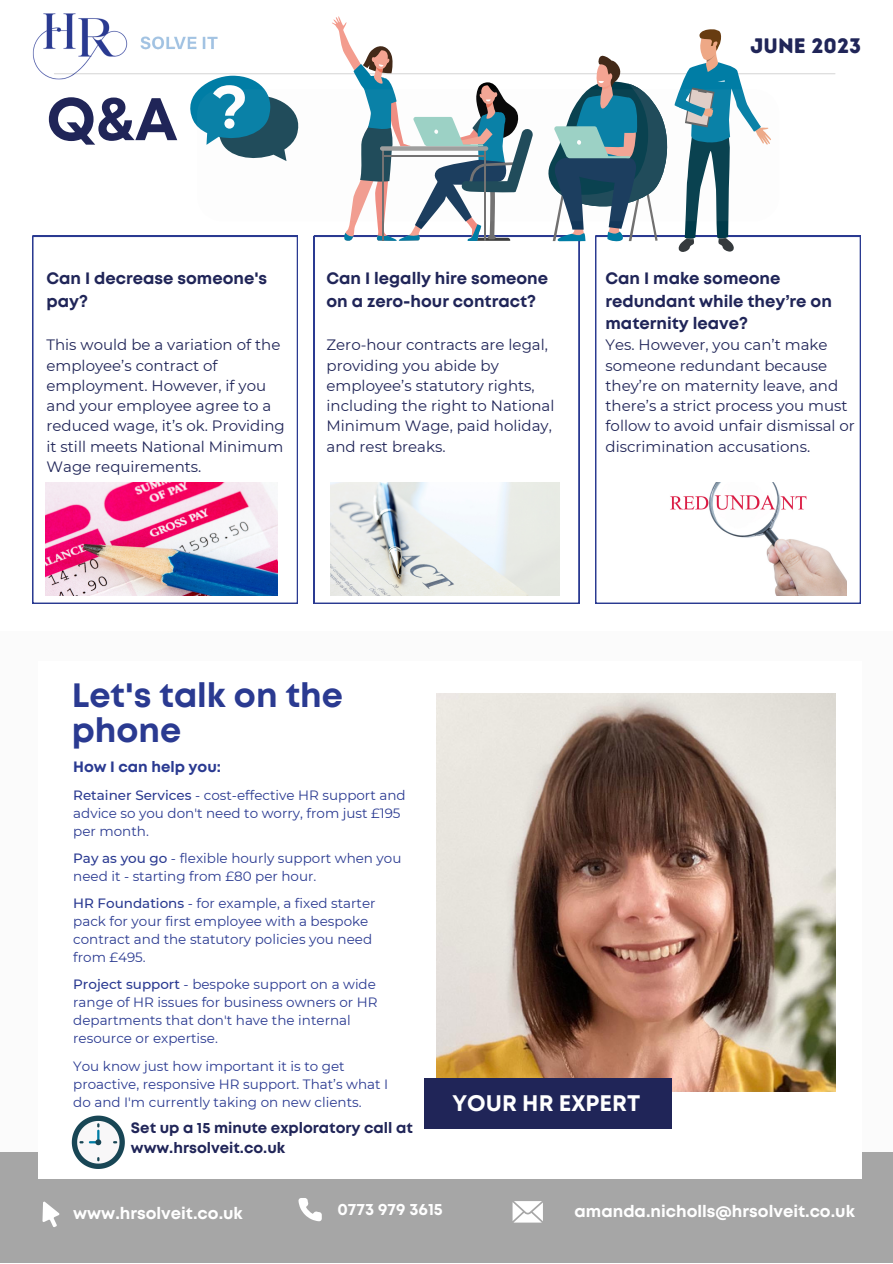
<style>
.page{position:relative;width:893px;height:1264px;background:#fff}
.page>*{position:absolute;margin:0;border:0;box-sizing:border-box;transform-origin:0 0}
.t1{font:700 60px "Mont";color:#202558}
.t2{font:700 33.75px/34.8px "Mont";color:#2a3a91}
.t3{font:700 22.5px "Mont";color:#fff}
.t4{font:21px "Intro Rust Base";color:#202558}
.t5{font:700 16.5px/22.5px "Mont";color:#202558}
.t6{font:700 16.5px "Mont";color:#fff}
.t7{font:15px/20.2px "Montserrat";color:#202558}
.t8{font:700 15px "Mont";color:#202558}
.t9{font:700 15px "Mont";color:#2a3a91}
.t10{font:13.5px/18px "Montserrat";color:#2a3a91}
.s1{font-weight:500}
</style>
<div class="page">
<hr style="left:54px;top:73px;width:780px;height:1px;background:#d9d9d9">
<div style="left:0;top:631px;width:892px;height:522px;background:#fbfbfb"></div>
<div style="left:0;top:1151px;width:892px;height:111px;background:#a6a6a6"></div>
<div style="left:38px;top:661px;width:823px;height:517px;background:#fff"></div>
<svg style="left:72px;top:1115px;width:53px;height:54px"></svg>
<img style="left:436px;top:693px;width:399px;height:398px">
<div style="left:424px;top:1078px;width:248px;height:50px;background:#202558"></div>
<svg style="left:32px;top:236px;width:266px;height:367px"></svg>
<svg style="left:314px;top:236px;width:265px;height:367px"></svg>
<svg style="left:595px;top:236px;width:265px;height:367px"></svg>
<svg style="left:543px;top:29px;width:228px;height:223px"></svg>
<svg style="left:190px;top:76px;width:74px;height:50px"></svg>
<svg style="left:298px;top:1198px;width:24px;height:23px"></svg>
<svg style="left:42px;top:1201px;width:18px;height:26px"></svg>
<svg style="left:512px;top:1201px;width:31px;height:21px"></svg>
<svg style="left:331px;top:16px;width:202px;height:225px"></svg>
<hr style="left:484px;top:150px;width:2px;height:91px;background:#706f6f">
<svg style="left:197px;top:89px;width:582px;height:132px"></svg>
<img style="left:32px;top:13px;width:207px;height:70px">
<img style="left:45px;top:482px;width:232px;height:114px">
<img style="left:330px;top:482px;width:230px;height:114px">
<img style="left:605px;top:482px;width:241px;height:114px">
<p class="t1" style="left:46px;top:97px;width:133px">Q&amp;A</p>
<p class="t5" style="left:46px;top:268px;width:222px">Can I decrease someone's pay?</p>
<p class="t7" style="left:46px;top:335px;width:240px">This would be a variation of the employee’s contract of employment. However, if you and your employee agree to a reduced wage, it’s ok. Providing it still meets National Minimum<br>Wage requirements.</p>
<p class="t5" style="left:326px;top:268px;width:223px">Can I legally hire someone on a zero-hour contract?</p>
<p class="t7" style="left:326px;top:335px;width:229px">Zero-hour contracts are legal, providing you abide by employee’s statutory rights, including the right to National<br>Minimum Wage, paid holiday, and rest breaks.</p>
<p class="t4" style="left:750px;top:33px;width:112px">JUNE 2023</p>
<p class="t5" style="left:605px;top:268px;width:228px">Can I make someone redundant while they’re on maternity leave?</p>
<p class="t7" style="left:605px;top:335px;width:251px">Yes. However, you can’t make someone redundant because they’re on maternity leave, and there’s a strict process you must follow to avoid unfair dismissal or discrimination accusations.</p>
<p class="t2" style="left:72px;top:680px;width:273px">Let's talk on the phone</p>
<p class="t9" style="left:73px;top:760px;width:149px">How I can help you:</p>
<p class="t10" style="left:73px;top:786px;width:334px"><span class="s1">Retainer Services</span> - cost-effective HR support and advice so you don't need to worry, from just £195 per month.</p>
<p class="t10" style="left:73px;top:849px;width:330px"><span class="s1">Pay as you go</span> - flexible hourly support when you need it - starting from £80 per hour.</p>
<p class="t10" style="left:73px;top:894px;width:304px"><span class="s1">HR Foundations</span> - for example, a fixed starter pack for your first employee with a bespoke contract and the statutory policies you need from £495.</p>
<p class="t10" style="left:73px;top:974px;width:306px"><span class="s1">Project support</span> - bespoke support on a wide range of HR issues for business owners or HR departments that don't have the internal resource or expertise.</p>
<p class="t10" style="left:73px;top:1057px;width:316px">You know just how important it is to get proactive, responsive HR support. That’s what I do and I'm currently taking on new clients.</p>
<p class="t8" style="left:131px;top:1121px;width:283px">Set up a 15 minute exploratory call at</p>
<p class="t8" style="left:131px;top:1142px;width:156px">www.hrsolveit.co.uk</p>
<p class="t3" style="left:452px;top:1094px;width:190px">YOUR HR EXPERT</p>
<p class="t6" style="left:73px;top:1206px;width:171px">www.hrsolveit.co.uk</p>
<p class="t6" style="left:337px;top:1203px;width:107px">0773 979 3615</p>
<p class="t6" style="left:574px;top:1205px;width:282px">amanda.nicholls@hrsolveit.co.uk</p>
</div>
